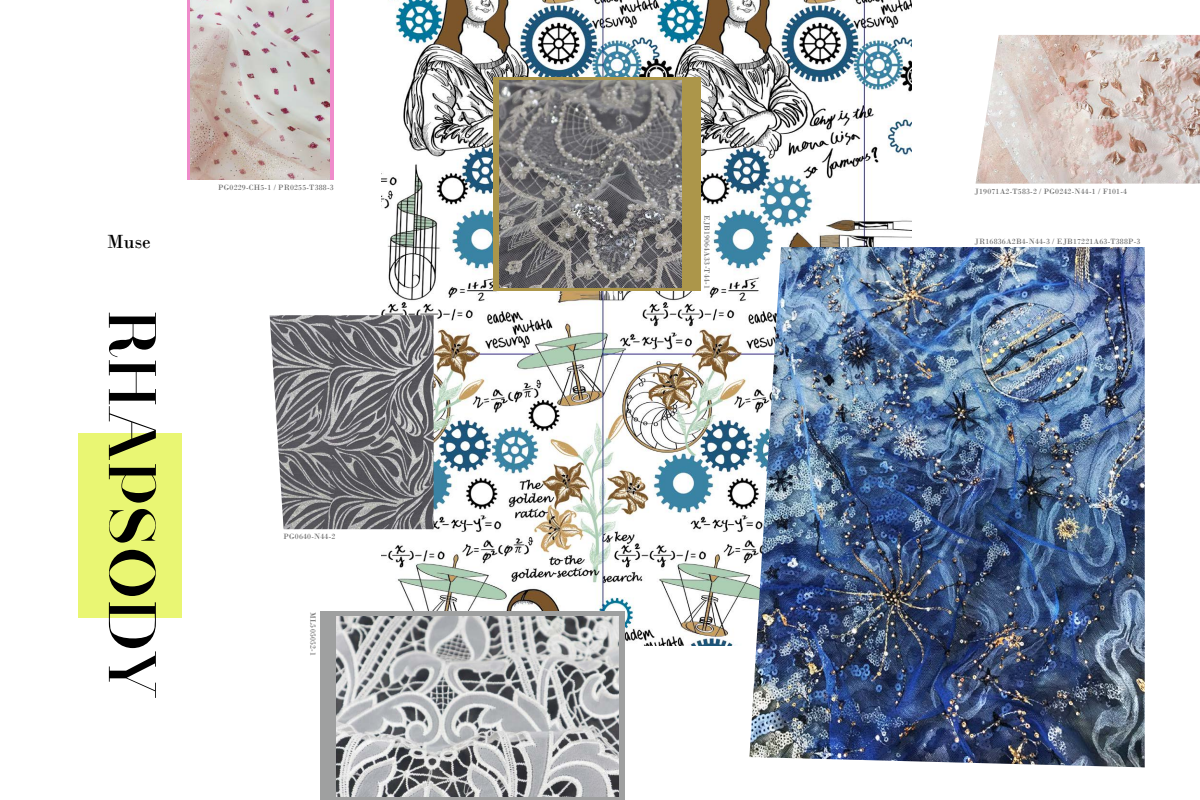
<style>
.page{position:relative;width:1200px;height:800px;background:#fff}
.page>*{position:absolute;margin:0;border:0;box-sizing:border-box;transform-origin:0 0}
.t1{font:60px "Red Velvet";letter-spacing:-.01em;color:#000}
.t2{font:20px "Bodoni";color:#000}
.t3{font:8px "Bodoni";letter-spacing:.025em;color:#666}
</style>
<div class="page">
<img style="left:381px;top:0;width:531px;height:646px">
<div style="left:320px;top:612px;width:305px;height:188px;background:#9fa0a0"></div>
<img style="left:976px;top:35px;width:224px;height:149px">
<img style="left:749px;top:247px;width:396px;height:520px">
<svg style="left:187px;top:0;width:147px;height:180px"></svg>
<div style="left:79px;top:433px;width:103px;height:185px;background:#e9f673"></div>
<img style="left:270px;top:315px;width:164px;height:214px">
<img style="left:336px;top:616px;width:282px;height:180px">
<img style="left:190px;top:0;width:139px;height:180px">
<div style="left:493px;top:77px;width:208px;height:214px;background:#ac964a"></div>
<img style="left:499px;top:80px;width:183px;height:207px">
<h2 class="t2" style="left:107px;top:230px;width:45px">Muse</h2>
<h1 class="t1" style="left:169px;top:310px;width:392px;rotate:90deg">RHAPSODY</h1>
<p class="t3" style="left:218px;top:183px;width:117px">PG0229-CH5-1 / PR0255-T388-3</p>
<p class="t3" style="left:284px;top:532px;width:53px">PG0640-N44-2</p>
<p class="t3" style="left:318px;top:612px;width:45px;rotate:90deg">ML505052-1</p>
<p class="t3" style="left:712px;top:215px;width:75px;rotate:90deg">EJB19064A33-T44-1</p>
<p class="t3" style="left:975px;top:186px;width:154px">J19071A2-T583-2 / PG0242-N44-1 / F101-4</p>
<p class="t3" style="left:975px;top:236px;width:167px">JR16836A2B4-N44-3 / EJB17221A63-T388P-3</p>
</div>
